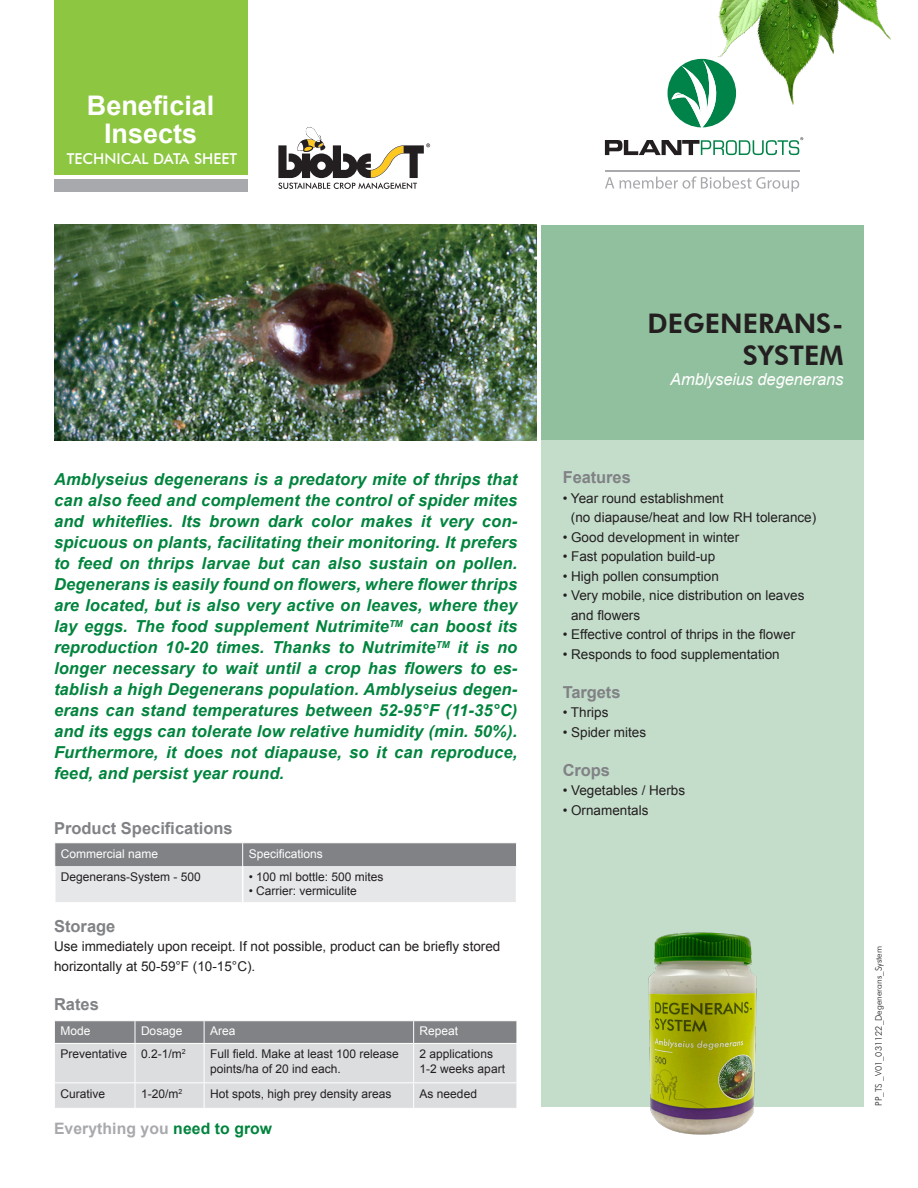
<style>
.page{position:relative;width:918px;height:1188px;background:#fff}
.page>*{position:absolute;margin:0;border:0;box-sizing:border-box;transform-origin:0 0}
.Heading_2{font:700 27px "Arial";color:#fff}
.t1{font:800 27px "Futura BT";color:#231f20}
.Heading_2-2{font:italic 700 16.5px/21px "Arial";letter-spacing:.01em;color:#00843d;text-align:justify}
.Heading_2-3{font:700 16.5px "Arial";color:#808285}
.t2{font:italic 16.5px "Arial";letter-spacing:-.01em;color:#fff}
.Heading_2-4{font:700 15.75px "Arial";letter-spacing:.005em;color:#a8a9ad}
.t3{font:500 15px "Futura BT";color:#fff}
.Heading_2-5{font:13.5px/19.5px "Arial";color:#231f20}
.t4{font:12px/14.4px "Arial";color:#231f20}
.t5{font:12px "Arial";color:#fff}
.t6{font:300 9px "Futura BT";color:#231f20}
.s1{color:#00843d}
</style>
<div class="page">
<div style="left:541px;top:225px;width:323px;height:216px;background:#91c09e"></div>
<div style="left:541px;top:441px;width:323px;height:666px;background:#c4ddcb"></div>
<div style="left:54px;top:0;width:193px;height:175px;background:#8dc641"></div>
<svg style="left:278px;top:127px;width:152px;height:62px"></svg>
<div style="left:54px;top:179px;width:193px;height:13px;background:#a8a9ad"></div>
<img style="left:54px;top:225px;width:483px;height:216px">
<svg style="left:55px;top:843px;width:462px;height:59px;background:#bfc0c2"></svg>
<img style="left:648px;top:932px;width:109px;height:203px">
<svg style="left:54px;top:1021px;width:463px;height:87px;background:#c6c7c9"></svg>
<img style="left:717px;top:0;width:174px;height:105px">
<svg style="left:605px;top:137px;width:198px;height:18px"></svg>
<hr style="left:605px;top:170px;width:194px;height:1px;background:#a8a9ad">
<svg style="left:605px;top:177px;width:9px;height:11px"></svg>
<svg style="left:620px;top:176px;width:179px;height:16px"></svg>
<svg style="left:668px;top:59px;width:68px;height:68px"></svg>
<p class="Heading_2" style="left:87px;top:88px;width:129px">Beneficial</p>
<p class="Heading_2" style="left:104px;top:115px;width:95px">Insects</p>
<p class="t3" style="left:67px;top:150px;width:172px">TECHNICAL DATA SHEET</p>
<p class="Heading_2-2" style="left:54px;top:469px;width:465px">Amblyseius degenerans is a predatory mite of thrips that can also feed and complement the control of spider mites and whiteflies. Its brown dark color makes it very con&shy;spicuous on plants, facilitating their monitoring. It prefers to feed on thrips larvae but can also sustain on pollen.<br>Degenerans is easily found on flowers, where flower thrips are located, but is also very active on leaves, where they lay eggs. The food supplement Nutrimite<sup>TM</sup> can boost its reproduction 10-20 times. Thanks to Nutrimite<sup>TM</sup> it is no longer necessary to wait until a crop has flowers to es&shy;tablish a high Degenerans population. Amblyseius degen&shy;erans can stand temperatures between 52-95°F (11-35°C) and its eggs can tolerate low relative humidity (min. 50%).<br>Furthermore, it does not diapause, so it can reproduce, feed, and persist year round.</p>
<p class="Heading_2-3" style="left:54px;top:817px;width:180px">Product Specifications</p>
<p class="t5" style="left:61px;top:845px;width:99px">Commercial name</p>
<p class="t5" style="left:249px;top:845px;width:76px">Specifications</p>
<p class="t4" style="left:61px;top:870px;width:142px">Degenerans-System - 500</p>
<p class="t4" style="left:249px;top:870px;width:136px">• 100 ml bottle: 500 mites</p>
<p class="t4" style="left:249px;top:884px;width:110px">• Carrier: vermiculite</p>
<p class="Heading_2-3" style="left:54px;top:915px;width:63px">Storage</p>
<p class="Heading_2-5" style="left:54px;top:937px;width:448px">Use immediately upon receipt. If not possible, product can be briefly stored horizontally at 50-59°F (10-15°C).</p>
<p class="Heading_2-3" style="left:54px;top:993px;width:46px">Rates</p>
<p class="t5" style="left:60px;top:1023px;width:32px">Mode</p>
<p class="t5" style="left:141px;top:1023px;width:43px">Dosage</p>
<p class="t5" style="left:210px;top:1023px;width:27px">Area</p>
<p class="t5" style="left:420px;top:1023px;width:40px">Repeat</p>
<p class="t4" style="left:60px;top:1047px;width:68px">Preventative</p>
<p class="t4" style="left:141px;top:1047px;width:46px">0.2-1/m<sup>2</sup></p>
<p class="t4" style="left:210px;top:1047px;width:190px">Full field. Make at least 100 release points/ha of 20 ind each.</p>
<p class="t4" style="left:420px;top:1047px;width:75px">2 applications</p>
<p class="t4" style="left:420px;top:1061px;width:87px">1-2 weeks apart</p>
<p class="t4" style="left:60px;top:1086px;width:46px">Curative</p>
<p class="t4" style="left:141px;top:1086px;width:43px">1-20/m<sup>2</sup></p>
<p class="t4" style="left:210px;top:1086px;width:183px">Hot spots, high prey density areas</p>
<p class="t4" style="left:420px;top:1086px;width:59px">As needed</p>
<p class="Heading_2-4" style="left:54px;top:1118px;width:220px">Everything you <span class="s1">need to grow</span></p>
<p class="t1" style="left:647px;top:307px;width:198px">DEGENERANS-</p>
<p class="t1" style="left:743px;top:339px;width:102px">SYSTEM</p>
<p class="t2" style="left:670px;top:369px;width:175px">Amblyseius degenerans</p>
<p class="Heading_2-3" style="left:563px;top:466px;width:70px">Features</p>
<p class="Heading_2-5" style="left:571px;top:488px;width:247px;text-indent:-8px">• Year round establishment<br>(no diapause/heat and low RH tolerance)</p>
<p class="Heading_2-5" style="left:563px;top:527px;width:178px">• Good development in winter</p>
<p class="Heading_2-5" style="left:563px;top:547px;width:154px">• Fast population build-up</p>
<p class="Heading_2-5" style="left:563px;top:566px;width:158px">• High pollen consumption</p>
<p class="Heading_2-5" style="left:571px;top:586px;width:235px;text-indent:-8px">• Very mobile, nice distribution on leaves and flowers</p>
<p class="Heading_2-5" style="left:563px;top:625px;width:234px">• Effective control of thrips in the flower</p>
<p class="Heading_2-5" style="left:563px;top:644px;width:219px">• Responds to food supplementation</p>
<p class="Heading_2-3" style="left:563px;top:681px;width:59px">Targets</p>
<p class="Heading_2-5" style="left:563px;top:703px;width:47px">• Thrips</p>
<p class="Heading_2-5" style="left:563px;top:722px;width:85px">• Spider mites</p>
<p class="Heading_2-3" style="left:563px;top:759px;width:49px">Crops</p>
<p class="Heading_2-5" style="left:563px;top:781px;width:124px">• Vegetables / Herbs</p>
<p class="Heading_2-5" style="left:563px;top:800px;width:87px">• Ornamentals</p>
<p class="t6" style="left:873px;top:1106px;width:161px;rotate:-90deg">PP_TS _V01_031122_Degenerans_System</p>
</div>
